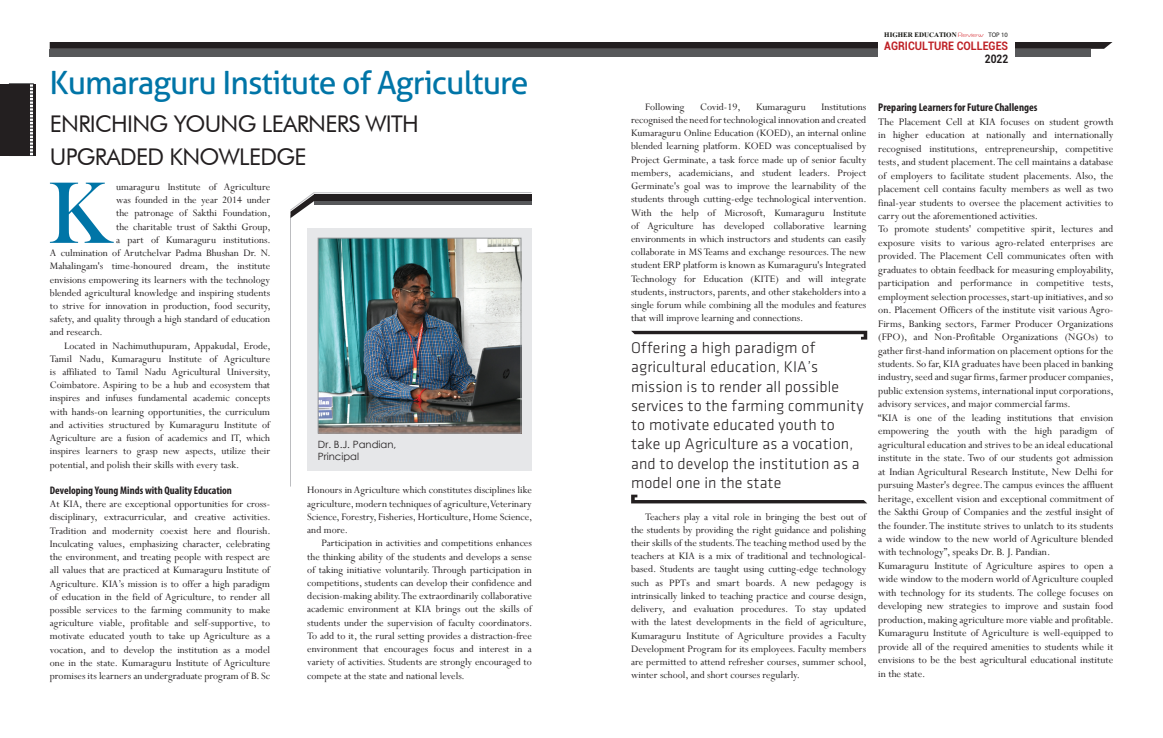
<style>
.page{position:relative;width:1163px;height:738px;background:#fff}
.page>*{position:absolute;margin:0;border:0;box-sizing:border-box;transform-origin:0 0}
.t1{font:90.2px "Bask Old Face";color:#0075a7}
.t2{font:32px "Aller";letter-spacing:-.03em;color:#0075a7}
.t3{font:23px/33px "Futura BT";letter-spacing:-.03em;color:#231f20}
.t4{font:16px/19.2px "Klavika Light OSF";letter-spacing:.01em;color:#231f20}
.t5{font:700 11.7px "Roboto";color:#be2025;scale:.91 1}
.t6{font:700 11.7px "Roboto";color:#211d1e;scale:.87 1}
.t7{font:11.2px/13.4px "Perpetua";color:#231f20}
.t8{font:700 condensed 11.2px "Myriad Pro";color:#231f20}
.t9{font:11px/13.2px "Perpetua";color:#231f20;text-align:justify}
.t10{font:700 condensed 11px "Myriad Pro";color:#231f20}
.t11{font:700 10.5px "Angsana New";color:#10110d}
.t12{font:10px/12px "Century Gothic";color:#231f20}
.s1{font-family:"Asenine Wide";font-weight:400;font-size:7.4px;color:#d42027}
.s2{font-family:"Myriad Pro";font-weight:400;font-size:6.6px;color:#1a1a18}
</style>
<div class="page">
<svg style="left:631px;top:330px;width:236px;height:9px"></svg>
<svg style="left:631px;top:494px;width:236px;height:9px"></svg>
<svg style="left:9px;top:84px;width:25px;height:72px"></svg>
<div style="left:0;top:84px;width:29px;height:71px;background:#231f20"></div>
<hr style="left:34px;top:84px;width:2px;height:71px;background:#231f20">
<div style="left:307px;top:228px;width:224px;height:242px;background:#e6e7e9"></div>
<svg style="left:50px;top:42px;width:1062px;height:7px;background:#292526"></svg>
<div style="left:50px;top:49px;width:1040px;height:7px;background:#57585a"></div>
<hr style="left:290px;top:215px;width:1px;height:271px;background:#bcbdc0">
<svg style="left:290px;top:192px;width:242px;height:26px"></svg>
<img style="left:320px;top:240px;width:199px;height:191px">
<div style="left:318px;top:238px;width:203px;height:195px;border:1px solid #939598"></div>
<div style="left:877px;top:26px;width:137px;height:42px;background:#fff"></div>
<h2 class="t2" style="left:50px;top:63px;width:480px">Kumaraguru Institute of Agriculture</h2>
<h3 class="t3" style="left:50px;top:107px;width:370px">ENRICHING YOUNG LEARNERS WITH<br>UPGRADED KNOWLEDGE</h3>
<h1 class="t1" style="left:48px;top:163px;width:65px">K</h1>
<p class="t9" style="left:116px;top:180px;width:155px">umaraguru Institute of Agriculture</p>
<p class="t9" style="left:116px;top:193px;width:155px">was founded in the year 2014 under</p>
<p class="t9" style="left:116px;top:206px;width:156px">the patronage of Sakthi Foundation,</p>
<p class="t9" style="left:116px;top:219px;width:156px">the charitable trust of Sakthi Group,</p>
<p class="t9" style="left:116px;top:233px;width:156px">a part of Kumaraguru institutions.</p>
<p class="t9" style="left:50px;top:246px;width:222px">A culmination of Arutchelvar Padma Bhushan Dr. N.</p>
<p class="t9" style="left:50px;top:259px;width:222px">Mahalingam's time-honoured dream, the institute</p>
<p class="t9" style="left:50px;top:272px;width:222px">envisions empowering its learners with the technology</p>
<p class="t9" style="left:50px;top:285px;width:222px">blended agricultural knowledge and inspiring students</p>
<p class="t9" style="left:50px;top:299px;width:222px">to strive for innovation in production, food security,</p>
<p class="t9" style="left:50px;top:312px;width:222px">safety, and quality through a high standard of education</p>
<p class="t9" style="left:50px;top:325px;width:54px">and research.</p>
<p class="t9" style="left:64px;top:338px;width:208px">Located in Nachimuthupuram, Appakudal, Erode,</p>
<p class="t9" style="left:50px;top:351px;width:222px">Tamil Nadu, Kumaraguru Institute of Agriculture</p>
<p class="t9" style="left:50px;top:365px;width:222px">is affiliated to Tamil Nadu Agricultural University,</p>
<p class="t9" style="left:50px;top:378px;width:222px">Coimbatore. Aspiring to be a hub and ecosystem that</p>
<p class="t9" style="left:50px;top:391px;width:222px">inspires and infuses fundamental academic concepts</p>
<p class="t9" style="left:50px;top:404px;width:222px">with hands-on learning opportunities, the curriculum</p>
<p class="t9" style="left:50px;top:417px;width:222px">and activities structured by Kumaraguru Institute of</p>
<p class="t9" style="left:50px;top:431px;width:222px">Agriculture are a fusion of academics and IT, which</p>
<p class="t9" style="left:50px;top:444px;width:222px">inspires learners to grasp new aspects, utilize their</p>
<p class="t9" style="left:50px;top:457px;width:191px">potential, and polish their skills with every task.</p>
<p class="t10" style="left:50px;top:483px;width:183px">Developing Young Minds with Quality Education</p>
<p class="t9" style="left:50px;top:497px;width:222px">At KIA, there are exceptional opportunities for cross&shy;disciplinary, extracurricular, and creative activities.<br>Tradition and modernity coexist here and flourish.<br>Inculcating values, emphasizing character, celebrating the environment, and treating people with respect are all values that are practiced at Kumaraguru Institute of Agriculture. KIA’s mission is to offer a high paradigm of education in the field of Agriculture, to render all possible services to the farming community to make agriculture viable, profitable and self-supportive, to motivate educated youth to take up Agriculture as a vocation, and to develop the institution as a model one in the state. Kumaraguru Institute of Agriculture promises its learners an undergraduate program of B. Sc</p>
<p class="t12" style="left:318px;top:437px;width:80px">Dr. B.J. Pandian,<br>Principal</p>
<p class="t9" style="left:307px;top:483px;width:226px">Honours in Agriculture which constitutes disciplines like agriculture, modern techniques of agriculture, Veterinary Science, Forestry, Fisheries, Horticulture, Home Science, and more.</p>
<p class="t9" style="left:307px;top:536px;width:226px;text-indent:14px">Participation in activities and competitions enhances the thinking ability of the students and develops a sense of taking initiative voluntarily. Through participation in competitions, students can develop their confidence and decision-making ability. The extraordinarily collaborative academic environment at KIA brings out the skills of students under the supervision of faculty coordinators.<br>To add to it, the rural setting provides a distraction-free environment that encourages focus and interest in a variety of activities. Students are strongly encouraged to compete at the state and national levels.</p>
<p class="t11" style="left:884px;top:26px;width:125px">HIGHER EDUCATION <span class="s1">Review</span> <span class="s2">TOP 10</span></p>
<p class="t5" style="left:884px;top:38px;width:138px">AGRICULTURE COLLEGES</p>
<p class="t6" style="left:984px;top:50px;width:28px">2022</p>
<p class="t9" style="left:645px;top:100px;width:41px">Following</p>
<p class="t9" style="left:700px;top:100px;width:42px">Covid-19,</p>
<p class="t9" style="left:755px;top:100px;width:51px">Kumaraguru</p>
<p class="t9" style="left:631px;top:100px;width:237px;text-indent:190px">Institutions recognised the need for technological innovation and created Kumaraguru Online Education (KOED), an internal online blended learning platform. KOED was conceptualised by Project Germinate, a task force made up of senior faculty members, academicians, and student leaders. Project Germinate's goal was to improve the learnability of the students through cutting-edge technological intervention.<br>With the help of Microsoft, Kumaraguru Institute of Agriculture has developed collaborative learning environments in which instructors and students can easily collaborate in MS Teams and exchange resources. The new student ERP platform is known as Kumaraguru's Integrated Technology for Education (KITE) and will integrate students, instructors, parents, and other stakeholders into a single forum while combining all the modules and features that will improve learning and connections.</p>
<p class="t4" style="left:631px;top:338px;width:234px">Offering a high paradigm of agricultural education, KIA’s mission is to render all possible services to the farming community to motivate educated youth to take up Agriculture as a vocation, and to develop the institution as a model one in the state</p>
<p class="t9" style="left:631px;top:509px;width:237px;text-indent:14px">Teachers play a vital role in bringing the best out of the students by providing the right guidance and polishing their skills of the students. The teaching method used by the teachers at KIA is a mix of traditional and technological&shy;based. Students are taught using cutting-edge technology such as PPTs and smart boards. A new pedagogy is intrinsically linked to teaching practice and course design, delivery, and evaluation procedures. To stay updated with the latest developments in the field of agriculture, Kumaraguru Institute of Agriculture provides a Faculty Development Program for its employees. Faculty members are permitted to attend refresher courses, summer school, winter school, and short courses regularly.</p>
<p class="t8" style="left:878px;top:100px;width:161px">Preparing Learners for Future Challenges</p>
<p class="t7" style="left:878px;top:114px;width:237px">The Placement Cell at KIA focuses on student growth in higher education at nationally and internationally recognised institutions, entrepreneurship, competitive tests, and student placement. The cell maintains a database of employers to facilitate student placements. Also, the placement cell contains faculty members as well as two final-year students to oversee the placement activities to carry out the aforementioned activities.<br>To promote students' competitive spirit, lectures and exposure visits to various agro-related enterprises are provided. The Placement Cell communicates often with graduates to obtain feedback for measuring employability, participation and performance in competitive tests, employment selection processes, start-up initiatives, and so on. Placement Officers of the institute visit various Agro-Firms, Banking sectors, Farmer Producer Organizations (FPO), and Non-Profitable Organizations (NGOs) to gather first-hand information on placement options for the students. So far, KIA graduates have been placed in banking industry, seed and sugar firms, farmer producer companies, public extension systems, international input corporations, advisory services, and major commercial farms.<br>“KIA is one of the leading institutions that envision empowering the youth with the high paradigm of agricultural education and strives to be an ideal educational institute in the state. Two of our students got admission at Indian Agricultural Research Institute, New Delhi for pursuing Master's degree. The campus evinces the affluent heritage, excellent vision and exceptional commitment of the Sakthi Group of Companies and the zestful insight of the founder. The institute strives to unlatch to its students a wide window to the new world of Agriculture blended with technology”, speaks Dr. B. J. Pandian.<br>Kumaraguru Institute of Agriculture aspires to open a wide window to the modern world of Agriculture coupled with technology for its students. The college focuses on developing new strategies to improve and sustain food production, making agriculture more viable and profitable.<br>Kumaraguru Institute of Agriculture is well-equipped to provide all of the required amenities to students while it envisions to be the best agricultural educational institute in the state.</p>
</div>
